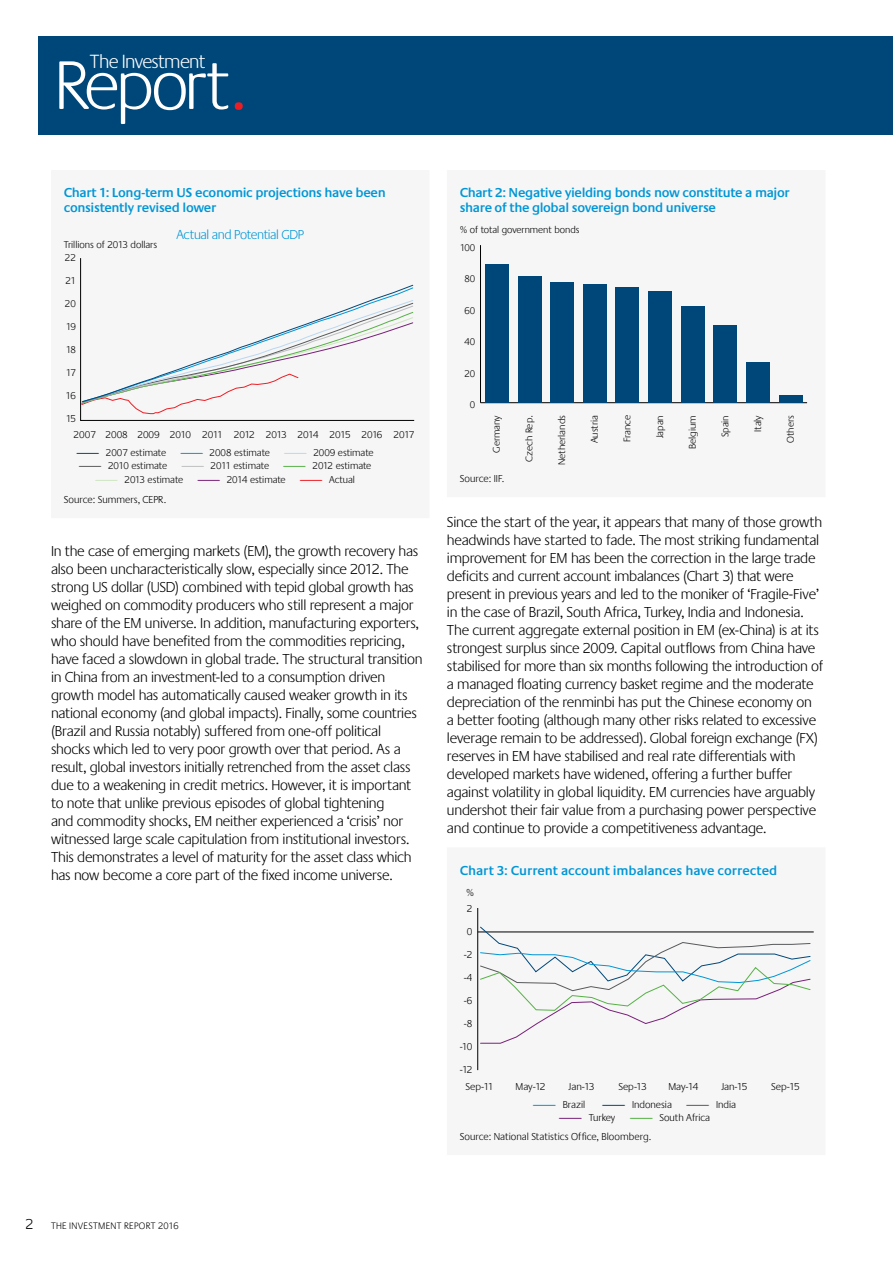
<style>
.page{position:relative;width:893px;height:1263px;background:#fff}
.page>*{position:absolute;margin:0;border:0;box-sizing:border-box;transform-origin:0 0}
.t1{font:300 71.25px "Praxis EF";letter-spacing:-.05em;color:#fff}
.t2{font:300 19.8px "Praxis EF";letter-spacing:-.03em;color:#fff}
.t3{font:300 15px/18px "Praxis EF";letter-spacing:-.015em;color:#000}
.t4{font:600 13.5px/15px "Praxis EF";letter-spacing:-.025em;color:#0096d6}
.t5{font:600 13.5px "Praxis EF";letter-spacing:-.005em;color:#0096d6}
.t6{font:300 13.5px "Praxis EF";letter-spacing:-.025em;color:#0096d6}
.t7{font:300 10.5px "Praxis EF";letter-spacing:.005em;color:#000}
.t8{font:300 10.35px/13.4px "Praxis EF";color:#000}
.t9{font:300 10.2px "Praxis EF";color:#000}
.t10{font:300 10.2px "Praxis EF";letter-spacing:-.06em;color:#000}
.t11{font:300 10.05px "Praxis EF";color:#000}
.t12{font:300 9.75px "Praxis EF";letter-spacing:.03em;color:#000}
.s1{color:#ed1d24}
.s2{font-weight:600;color:#004779}
.s3{font-weight:600;color:#0096d6}
.s4{font-weight:600;color:#bad7f1}
.s5{font-weight:600;color:#58595b}
.s6{font-weight:600;color:#bcbec0}
.s7{font-weight:600;color:#56b146}
.s8{font-weight:600;color:#cee6c1}
.s9{font-weight:600;color:#782079}
.s10{font-weight:600;color:#ed1d24}
.s11{font-size:15px}
</style>
<div class="page">
<div style="left:38px;top:36px;width:855px;height:99px;background:#004779"></div>
<svg style="left:80px;top:258px;width:334px;height:163px"></svg>
<svg style="left:81px;top:284px;width:333px;height:130px"></svg>
<div style="left:480px;top:245px;width:328px;height:159px;background:#f6f6f6"></div>
<hr style="left:480px;top:402px;width:327px;height:1px;background:#000">
<hr style="left:480px;top:245px;width:1px;height:158px;background:#000">
<div style="left:485px;top:265px;width:24px;height:138px;background:#004779"></div>
<div style="left:518px;top:276px;width:23px;height:127px;background:#004779"></div>
<div style="left:550px;top:282px;width:24px;height:121px;background:#004779"></div>
<div style="left:583px;top:284px;width:24px;height:119px;background:#004779"></div>
<div style="left:616px;top:287px;width:23px;height:116px;background:#004779"></div>
<div style="left:648px;top:291px;width:24px;height:112px;background:#004779"></div>
<div style="left:681px;top:306px;width:23px;height:97px;background:#004779"></div>
<div style="left:714px;top:325px;width:23px;height:78px;background:#004779"></div>
<div style="left:746px;top:362px;width:24px;height:41px;background:#004779"></div>
<div style="left:779px;top:395px;width:23px;height:8px;background:#004779"></div>
<hr style="left:478px;top:932px;width:336px;height:1px;background:#000">
<hr style="left:477px;top:908px;width:1px;height:162px;background:#000">
<svg style="left:479px;top:926px;width:332px;height:118px"></svg>
<h2 class="t2" style="left:90px;top:51px;width:117px">The Investment</h2>
<h1 class="t1" style="left:54px;top:48px;width:194px">Report<span class="s1">.</span></h1>
<p class="t4" style="left:64px;top:185px;width:323px">Chart 1: Long-term US economic projections have been consistently revised lower</p>
<p class="t6" style="left:176px;top:228px;width:129px">Actual and Potential GDP</p>
<p class="t9" style="left:64px;top:239px;width:95px">Trillions of 2013 dollars</p>
<p class="t9" style="left:65px;top:252px;width:12px">22</p>
<p class="t9" style="left:65px;top:275px;width:12px">21</p>
<p class="t9" style="left:65px;top:298px;width:12px">20</p>
<p class="t9" style="left:66px;top:321px;width:12px">19</p>
<p class="t9" style="left:66px;top:344px;width:12px">18</p>
<p class="t9" style="left:66px;top:367px;width:12px">17</p>
<p class="t9" style="left:66px;top:390px;width:12px">16</p>
<p class="t9" style="left:66px;top:413px;width:12px">15</p>
<p class="t9" style="left:74px;top:430px;width:56px">2007 2008</p>
<p class="t10" style="left:137px;top:430px;width:278px">2009 2010 2011 2012 2013 2014 2015 2016 2017</p>
<p class="t9" style="left:73px;top:447px;width:302px"><span class="s2">—</span> 2007 estimate <span class="s3">—</span> 2008 estimate <span class="s4">—</span> 2009 estimate</p>
<p class="t9" style="left:75px;top:461px;width:298px"><span class="s5">—</span> 2010 estimate <span class="s6">—</span> 2011 estimate <span class="s7">—</span> 2012 estimate</p>
<p class="t9" style="left:91px;top:474px;width:265px"><span class="s8">—</span> 2013 estimate <span class="s9">—</span> 2014 estimate <span class="s10">—</span> Actual</p>
<p class="t7" style="left:64px;top:494px;width:104px">Source: Summers, CEPR.</p>
<p class="t3" style="left:51px;top:543px;width:373px">In the case of emerging markets (EM), the growth recovery has also been uncharacteristically slow, especially since 2012. The strong US dollar (USD) combined with tepid global growth has weighed on commodity producers who still represent a major share of the EM universe. In addition, manufacturing exporters, who should have benefited from the commodities repricing, have faced a slowdown in global trade. The structural transition in China from an investment-led to a consumption driven growth model has automatically caused weaker growth in its national economy (and global impacts). Finally, some countries (Brazil and Russia notably) suffered from one-off political shocks which led to very poor growth over that period. As a result, global investors initially retrenched from the asset class due to a weakening in credit metrics. However, it is important to note that unlike previous episodes of global tightening<br>and commodity shocks, EM neither experienced a ‘crisis’ nor witnessed large scale capitulation from institutional investors.<br>This demonstrates a level of maturity for the asset class which has now become a core part of the fixed income universe.</p>
<p class="t4" style="left:460px;top:185px;width:331px">Chart 2: Negative yielding bonds now constitute a major share of the global sovereign bond universe</p>
<p class="t11" style="left:460px;top:225px;width:121px">% of total government bonds</p>
<p class="t11" style="left:460px;top:242px;width:17px">100</p>
<p class="t11" style="left:465px;top:274px;width:12px">80</p>
<p class="t11" style="left:465px;top:305px;width:12px">60</p>
<p class="t11" style="left:465px;top:337px;width:12px">40</p>
<p class="t11" style="left:465px;top:368px;width:12px">20</p>
<p class="t11" style="left:470px;top:400px;width:7px">0</p>
<p class="t11" style="left:491px;top:453px;width:39px;rotate:-90deg">Germany</p>
<p class="t11" style="left:524px;top:462px;width:48px;rotate:-90deg">Czech Rep.</p>
<p class="t11" style="left:556px;top:465px;width:51px;rotate:-90deg">Netherlands</p>
<p class="t11" style="left:589px;top:443px;width:30px;rotate:-90deg">Austria</p>
<p class="t11" style="left:622px;top:442px;width:29px;rotate:-90deg">France</p>
<p class="t11" style="left:654px;top:438px;width:25px;rotate:-90deg">Japan</p>
<p class="t11" style="left:687px;top:449px;width:35px;rotate:-90deg">Belgium</p>
<p class="t11" style="left:720px;top:437px;width:24px;rotate:-90deg">Spain</p>
<p class="t11" style="left:752px;top:432px;width:18px;rotate:-90deg">Italy</p>
<p class="t11" style="left:785px;top:443px;width:29px;rotate:-90deg">Others</p>
<p class="t7" style="left:460px;top:473px;width:46px">Source: IIF.</p>
<p class="t3" style="left:447px;top:513px;width:378px">Since the start of the year, it appears that many of those growth headwinds have started to fade. The most striking fundamental improvement for EM has been the correction in the large trade deficits and current account imbalances (Chart 3) that were present in previous years and led to the moniker of ‘Fragile-Five’ in the case of Brazil, South Africa, Turkey, India and Indonesia.<br>The current aggregate external position in EM (ex-China) is at its strongest surplus since 2009. Capital outflows from China have stabilised for more than six months following the introduction of a managed floating currency basket regime and the moderate depreciation of the renminbi has put the Chinese economy on<br>a better footing (although many other risks related to excessive leverage remain to be addressed). Global foreign exchange (FX) reserves in EM have stabilised and real rate differentials with developed markets have widened, offering a further buffer against volatility in global liquidity. EM currencies have arguably undershot their fair value from a purchasing power perspective and continue to provide a competitiveness advantage.</p>
<p class="t5" style="left:460px;top:862px;width:319px">Chart 3: Current account imbalances have corrected</p>
<p class="t8" style="left:466px;top:886px;width:10px">%</p>
<p class="t8" style="left:467px;top:902px;width:7px">2</p>
<p class="t8" style="left:467px;top:925px;width:7px">0</p>
<p class="t8" style="left:464px;top:948px;width:10px">-2</p>
<p class="t8" style="left:464px;top:971px;width:10px">-4</p>
<p class="t8" style="left:464px;top:994px;width:10px">-6</p>
<p class="t8" style="left:464px;top:1017px;width:10px">-8</p>
<p class="t8" style="left:460px;top:1040px;width:14px">-10</p>
<p class="t8" style="left:460px;top:1063px;width:14px">-12</p>
<p class="t8" style="left:466px;top:1080px;width:30px">Sep-11</p>
<p class="t8" style="left:516px;top:1080px;width:31px">May-12</p>
<p class="t8" style="left:618px;top:1080px;width:30px">Sep-13</p>
<p class="t8" style="left:569px;top:1080px;width:27px">Jan-13</p>
<p class="t8" style="left:668px;top:1080px;width:32px">May-14</p>
<p class="t8" style="left:721px;top:1080px;width:28px">Jan-15</p>
<p class="t8" style="left:771px;top:1080px;width:30px">Sep-15</p>
<p class="t8" style="left:529px;top:1098px;width:58px"><span class="s3">—</span> Brazil</p>
<p class="t8" style="left:555px;top:1098px;width:183px;text-indent:43px"><span class="s2">—</span> Indonesia <span class="s5">—</span> India <span class="s9">—</span>Turkey <span class="s7">—</span> South Africa</p>
<p class="t7" style="left:460px;top:1131px;width:193px">Source: National Statistics Office, Bloomberg.</p>
<p class="t12" style="left:26px;top:1220px;width:155px"><span class="s11">2</span> THE INVESTMENT REPORT 2016</p>
</div>
